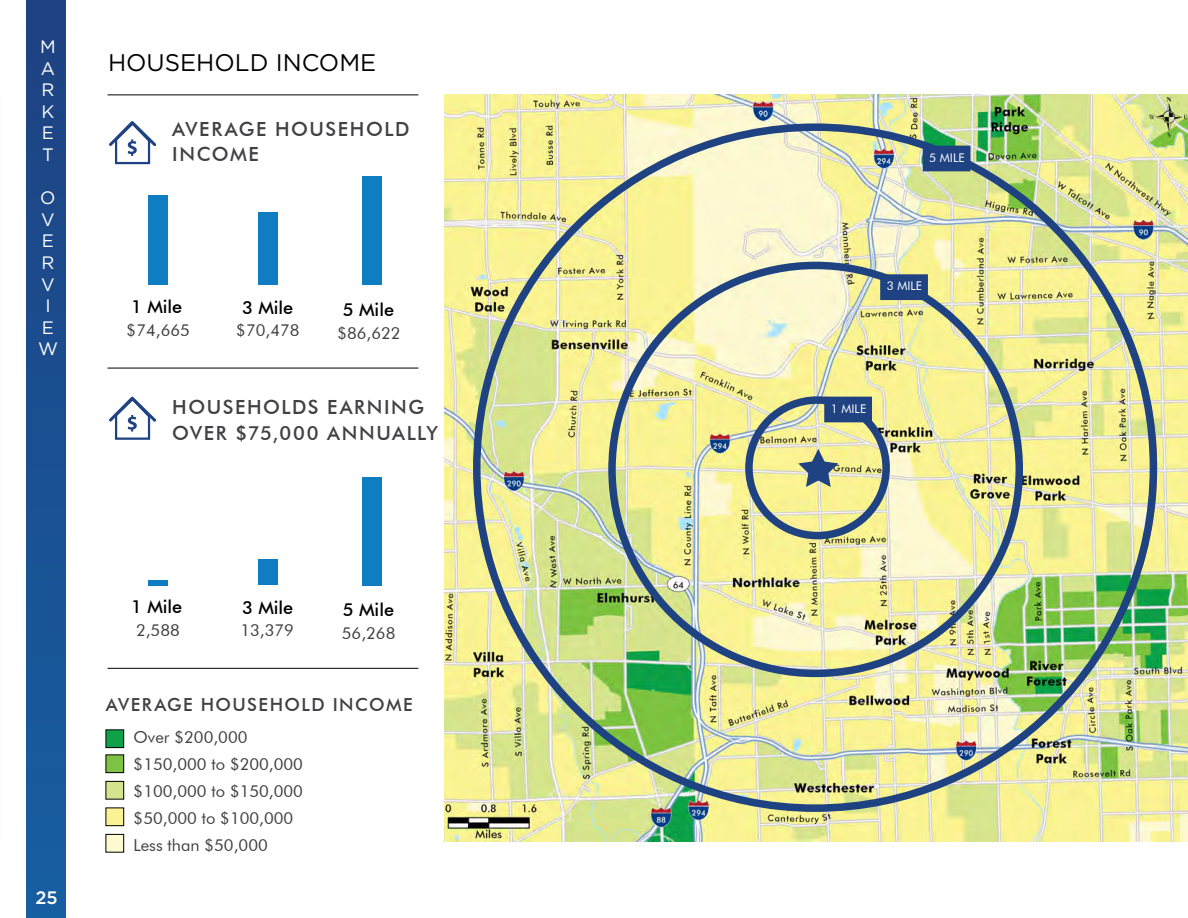
<style>
.page{position:relative;width:1188px;height:918px;background:#fff}
.page>*{position:absolute;margin:0;border:0;box-sizing:border-box;transform-origin:0 0}
.t1{font:24px "Gotham";color:#000}
.t2{font:500 19.5px/25.5px "Futura BT";letter-spacing:.08em;color:#414042}
.t3{font:500 18px "Futura BT";color:#000}
.t4{font:500 18px "Futura BT";letter-spacing:.08em;color:#414042}
.t5{font:18px/21.6px "Gotham";color:#fff;text-align:justify}
.t6{font:500 18px "Gotham";color:#fff}
.t7{font:16.5px/27px "Futura BT";color:#414042}
.t8{font:12px "Futura BT";color:#fff}
</style>
<div class="page">
<div style="left:27px;top:0;width:39px;height:918px;background:linear-gradient(to bottom,#1e4282,#165fa1)"></div>
<div style="left:106px;top:730px;width:18px;height:18px;background:#0fa14a"></div>
<div style="left:106px;top:730px;width:18px;height:18px;border:1px solid #000"></div>
<div style="left:106px;top:755px;width:18px;height:18px;background:#7dc242"></div>
<div style="left:106px;top:755px;width:18px;height:18px;border:1px solid #000"></div>
<div style="left:106px;top:781px;width:18px;height:18px;background:#d4e48e"></div>
<div style="left:106px;top:781px;width:18px;height:18px;border:1px solid #000"></div>
<div style="left:106px;top:808px;width:18px;height:18px;background:#fbf393"></div>
<div style="left:106px;top:808px;width:18px;height:18px;border:1px solid #000"></div>
<div style="left:106px;top:834px;width:18px;height:18px;background:#fdfad1"></div>
<div style="left:106px;top:834px;width:18px;height:18px;border:1px solid #000"></div>
<svg style="left:109px;top:121px;width:48px;height:44px"></svg>
<div style="left:363px;top:177px;width:19px;height:108px;background:#0e7dc2"></div>
<div style="left:258px;top:213px;width:20px;height:72px;background:#0e7dc2"></div>
<div style="left:149px;top:195px;width:19px;height:90px;background:#0e7dc2"></div>
<hr style="left:108px;top:368px;width:310px;height:1px;background:#000">
<hr style="left:108px;top:94px;width:310px;height:1px;background:#000">
<img style="left:444px;top:94px;width:744px;height:748px">
<div style="left:745px;top:396px;width:145px;height:143px;border:8px solid #1f4282;border-radius:50%"></div>
<div style="left:824px;top:397px;width:48px;height:25px;background:#1f4282"></div>
<svg style="left:797px;top:449px;width:43px;height:39px;background:#a2aa8e"></svg>
<div style="left:363px;top:477px;width:19px;height:108px;background:#0e7dc2"></div>
<div style="left:258px;top:560px;width:20px;height:25px;background:#0e7dc2"></div>
<div style="left:149px;top:580px;width:19px;height:5px;background:#0e7dc2"></div>
<hr style="left:108px;top:668px;width:310px;height:1px;background:#000">
<div style="left:880px;top:274px;width:48px;height:26px;background:#1f4282;border:2px solid #1f4282"></div>
<div style="left:923px;top:146px;width:47px;height:25px;background:#1f4282"></div>
<svg style="left:109px;top:396px;width:48px;height:44px"></svg>
<p class="t5" style="left:40px;top:36px;width:17px">M A R K E T</p>
<p class="t5" style="left:38px;top:187px;width:21px;text-align:center">O<br>V<br>E<br>R<br>V<br>I<br>E<br>W</p>
<h1 class="t1" style="left:108px;top:48px;width:270px">HOUSEHOLD INCOME</h1>
<p class="t2" style="left:172px;top:116px;width:239px">AVERAGE HOUSEHOLD<br>INCOME</p>
<p class="t3" style="left:131px;top:296px;width:53px">1 Mile</p>
<p class="t7" style="left:127px;top:316px;width:65px">$74,665</p>
<p class="t3" style="left:242px;top:296px;width:53px">3 Mile</p>
<p class="t7" style="left:236px;top:317px;width:65px">$70,478</p>
<p class="t3" style="left:343px;top:299px;width:53px">5 Mile</p>
<p class="t7" style="left:337px;top:319px;width:65px">$86,622</p>
<p class="t2" style="left:172px;top:394px;width:267px">HOUSEHOLDS EARNING<br>OVER $75,000 ANNUALLY</p>
<p class="t6" style="left:35px;top:886px;width:24px">25</p>
<p class="t3" style="left:131px;top:596px;width:53px">1 Mile</p>
<p class="t7" style="left:136px;top:616px;width:45px">2,588</p>
<p class="t3" style="left:242px;top:597px;width:53px">3 Mile</p>
<p class="t7" style="left:240px;top:617px;width:55px">13,379</p>
<p class="t3" style="left:343px;top:599px;width:53px">5 Mile</p>
<p class="t7" style="left:342px;top:619px;width:55px">56,268</p>
<p class="t4" style="left:106px;top:694px;width:308px">AVERAGE HOUSEHOLD INCOME</p>
<p class="t7" style="left:134px;top:724px;width:171px">Over $200,000 $150,000 to $200,000 $100,000 to $150,000 $50,000 to $100,000<br>Less than $50,000</p>
<p class="t8" style="left:929px;top:150px;width:37px">5 MILE</p>
<p class="t8" style="left:887px;top:279px;width:37px">3 MILE</p>
<p class="t8" style="left:831px;top:401px;width:37px">1 MILE</p>
</div>
